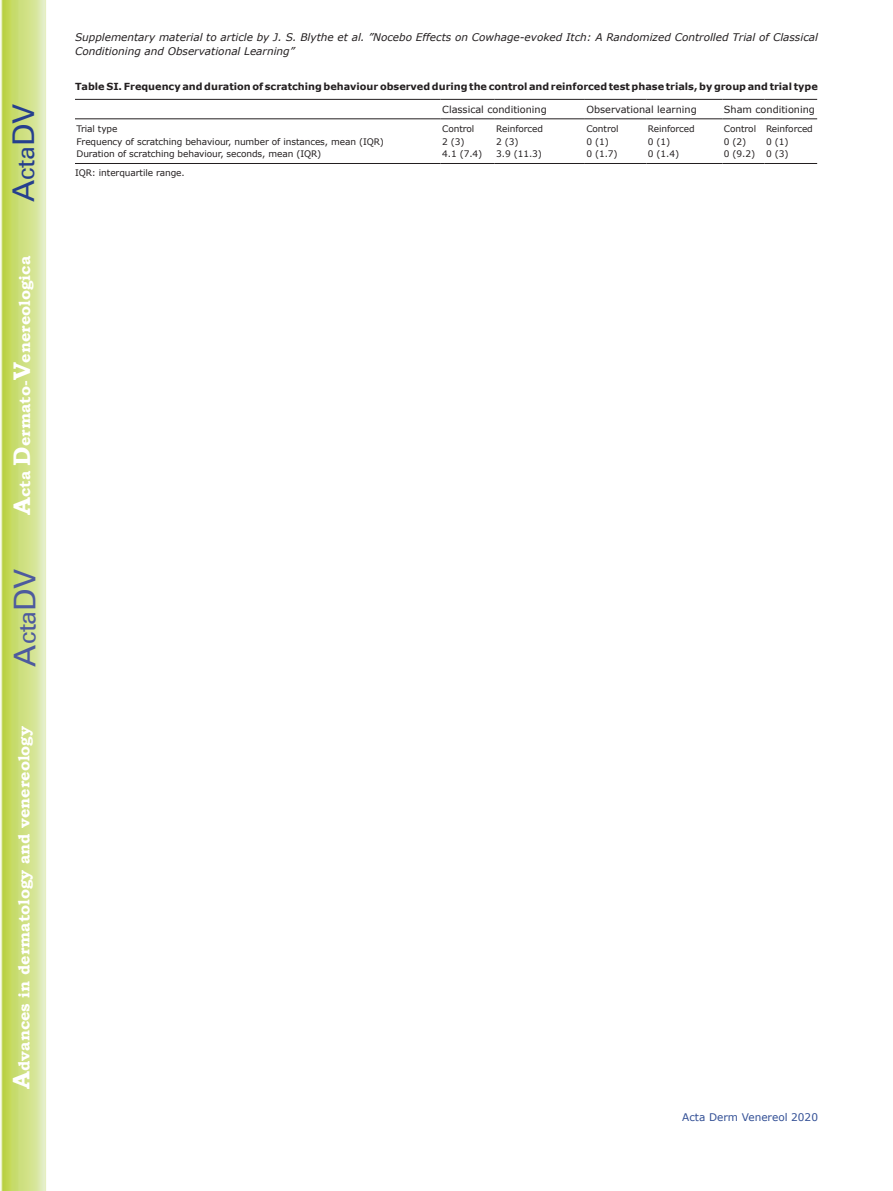
<style>
.page{position:relative;width:893px;height:1191px;background:#fff}
.page>*{position:absolute;margin:0;border:0;box-sizing:border-box;transform-origin:0 0}
.t1{font:30px "Univers";color:#4d5a9e}
.t2{font:30px "Univers";color:#253f8e}
.t3{font:700 15.75px "Bookman Old Style";color:#fff}
.t4{font:italic 10.5px/13.5px "Verdana";color:#231f20}
.t5{font:10.5px "Verdana";color:#324f95}
.t6{font:700 9.75px "Verdana";color:#231f20}
.t7{font:9.75px "Verdana";color:#231f20}
.t8{font:9px "Verdana";letter-spacing:-.01em;color:#231f20}
.s1{font-size:24px}
</style>
<div class="page">
<svg style="left:1px;top:0;width:45px;height:1191px;background:#cfe084"></svg>
<svg style="left:75px;top:119px;width:742px;height:1px"></svg>
<hr style="left:441px;top:163px;width:54px;height:1px;background:#231f20">
<hr style="left:495px;top:163px;width:90px;height:1px;background:#231f20">
<hr style="left:585px;top:163px;width:61px;height:1px;background:#231f20">
<hr style="left:646px;top:163px;width:76px;height:1px;background:#231f20">
<hr style="left:722px;top:163px;width:42px;height:1px;background:#231f20">
<hr style="left:764px;top:163px;width:53px;height:1px;background:#231f20">
<hr style="left:75px;top:163px;width:366px;height:1px;background:#231f20">
<hr style="left:75px;top:99px;width:366px;height:1px;background:#231f20">
<hr style="left:441px;top:99px;width:54px;height:1px;background:#231f20">
<hr style="left:495px;top:99px;width:90px;height:1px;background:#231f20">
<hr style="left:585px;top:99px;width:61px;height:1px;background:#231f20">
<hr style="left:646px;top:99px;width:76px;height:1px;background:#231f20">
<hr style="left:722px;top:99px;width:42px;height:1px;background:#231f20">
<hr style="left:764px;top:99px;width:53px;height:1px;background:#231f20">
<hr style="left:75px;top:118px;width:366px;height:1px;background:#231f20">
<hr style="left:441px;top:118px;width:54px;height:1px;background:#231f20">
<hr style="left:495px;top:118px;width:90px;height:1px;background:#231f20">
<hr style="left:585px;top:118px;width:61px;height:1px;background:#231f20">
<hr style="left:646px;top:118px;width:76px;height:1px;background:#231f20">
<hr style="left:722px;top:118px;width:42px;height:1px;background:#231f20">
<hr style="left:764px;top:118px;width:53px;height:1px;background:#231f20">
<h1 class="t2" style="left:6px;top:202px;width:100px;rotate:-90deg">A<span class="s1">cta</span>DV</h1>
<h2 class="t3" style="left:15px;top:515px;width:260px;rotate:-90deg"><span class="s1">A</span>cta <span class="s1">D</span>ermato-<span class="s1">V</span>enereologica</h2>
<h1 class="t1" style="left:7px;top:666px;width:100px;rotate:-90deg">A<span class="s1">cta</span>DV</h1>
<h2 class="t3" style="left:15px;top:1088px;width:364px;rotate:-90deg"><span class="s1">A</span>dvances in dermatology and venereology</h2>
<p class="t4" style="left:75px;top:31px;width:744px">Supplementary material to article by J. S. Blythe et al. ”Nocebo Effects on Cowhage-evoked Itch: A Randomized Controlled Trial of Classical<br>Conditioning and Observational Learning”</p>
<p class="t6" style="left:75px;top:80px;width:744px">Table SI. Frequency and duration of scratching behaviour observed during the control and reinforced test phase trials, by group and trial type</p>
<p class="t7" style="left:442px;top:103px;width:106px">Classical conditioning</p>
<p class="t7" style="left:586px;top:103px;width:112px">Observational learning</p>
<p class="t7" style="left:724px;top:103px;width:93px">Sham conditioning</p>
<p class="t8" style="left:76px;top:123px;width:43px">Trial type</p>
<p class="t8" style="left:442px;top:123px;width:34px">Control</p>
<p class="t8" style="left:496px;top:123px;width:48px">Reinforced</p>
<p class="t8" style="left:586px;top:123px;width:34px">Control</p>
<p class="t8" style="left:648px;top:123px;width:48px">Reinforced</p>
<p class="t8" style="left:724px;top:123px;width:90px">Control Reinforced</p>
<p class="t8" style="left:76px;top:136px;width:309px">Frequency of scratching behaviour, number of instances, mean (IQR)</p>
<p class="t8" style="left:442px;top:136px;width:24px">2 (3)</p>
<p class="t8" style="left:496px;top:136px;width:24px">2 (3)</p>
<p class="t8" style="left:586px;top:136px;width:24px">0 (1)</p>
<p class="t8" style="left:648px;top:136px;width:24px">0 (1)</p>
<p class="t8" style="left:724px;top:136px;width:24px">0 (2)</p>
<p class="t8" style="left:766px;top:136px;width:24px">0 (1)</p>
<p class="t8" style="left:76px;top:148px;width:246px">Duration of scratching behaviour, seconds, mean (IQR)</p>
<p class="t8" style="left:442px;top:148px;width:42px">4.1 (7.4)</p>
<p class="t8" style="left:496px;top:148px;width:47px">3.9 (11.3)</p>
<p class="t8" style="left:586px;top:148px;width:33px">0 (1.7)</p>
<p class="t8" style="left:648px;top:148px;width:33px">0 (1.4)</p>
<p class="t8" style="left:724px;top:148px;width:66px">0 (9.2) 0 (3)</p>
<p class="t8" style="left:75px;top:167px;width:111px">IQR: interquartile range.</p>
<p class="t5" style="left:682px;top:1110px;width:137px">Acta Derm Venereol 2020</p>
</div>
